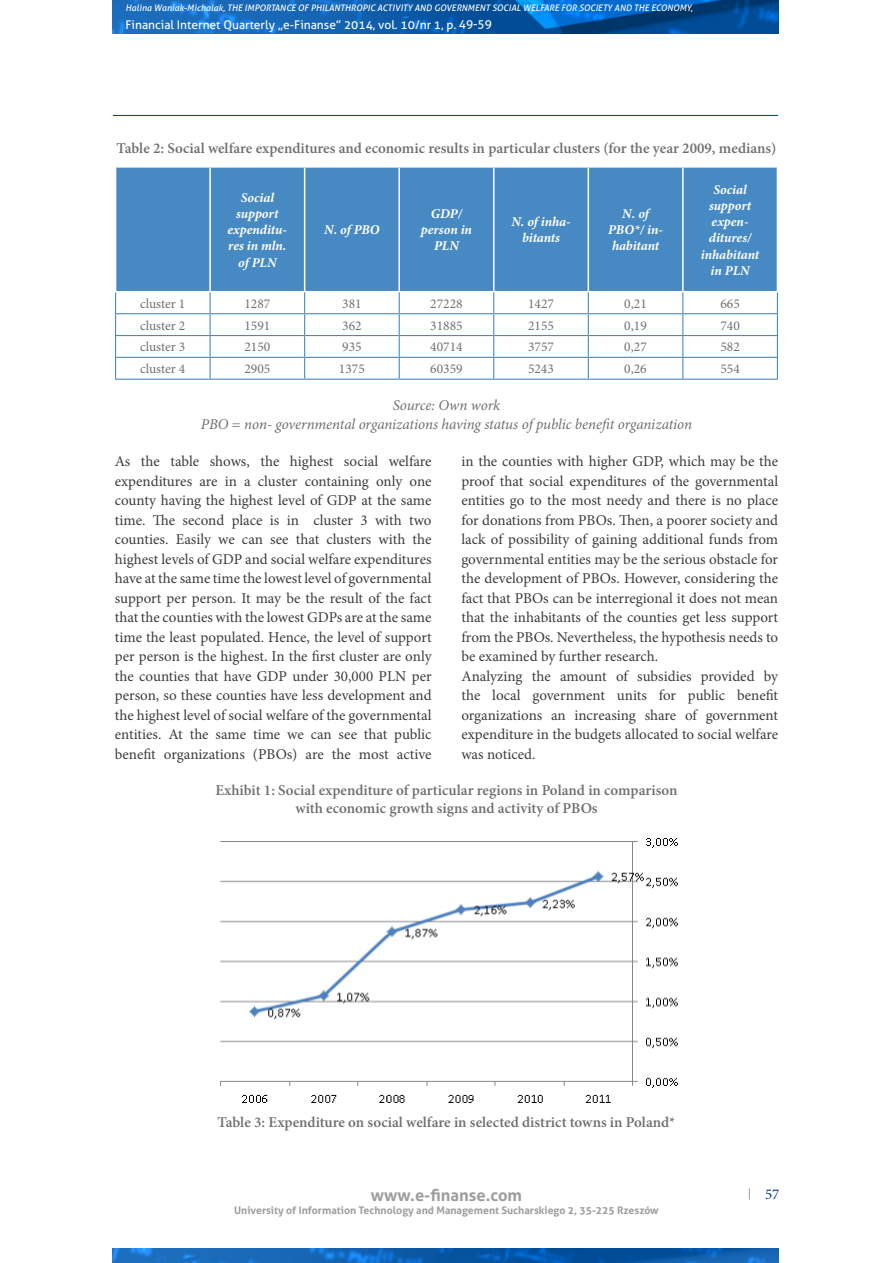
<style>
.page{position:relative;width:893px;height:1263px;background:#fff}
.page>*{position:absolute;margin:0;border:0;box-sizing:border-box;transform-origin:0 0}
.t1{font:700 16.5px "Aller";color:#9d9d9c}
.t2{font:15px/19.5px "Minion Pro";color:#3c3c3b;text-align:justify}
.t3{font:600 15px/18px "Minion Pro";color:#706f6f;text-align:center}
.t4{font:italic 15px/18px "Minion Pro";letter-spacing:-.01em;color:#706f6f;text-align:center}
.t5{font:15px "Minion Pro";color:#003c77}
.t6{font:italic 700 13.5px/16.2px "Minion Pro";letter-spacing:-.005em;color:#fff;text-align:center}
.t7{font:13.5px "Minion Pro";color:#706f6f}
.t8{font:12px "Aller";color:#fff}
.t9{font:700 10.5px "Aller";color:#9d9d9c}
.t10{font:italic 9px "Aller";color:#fff}
</style>
<div class="page">
<img style="left:113px;top:0;width:665px;height:33px">
<img style="left:113px;top:1248px;width:665px;height:15px">
<hr style="left:113px;top:115px;width:665px;height:1px;background:#003c77">
<div style="left:116px;top:168px;width:661px;height:123px;background:#478ac3"></div>
<hr style="left:209px;top:168px;width:2px;height:123px;background:#fff">
<hr style="left:304px;top:168px;width:1px;height:123px;background:#fff">
<hr style="left:398px;top:168px;width:2px;height:123px;background:#fff">
<hr style="left:493px;top:168px;width:1px;height:123px;background:#fff">
<hr style="left:588px;top:168px;width:1px;height:123px;background:#fff">
<hr style="left:682px;top:168px;width:2px;height:123px;background:#fff">
<hr style="left:115px;top:313px;width:95px;height:1px;background:#478ac3">
<hr style="left:210px;top:313px;width:95px;height:1px;background:#478ac3">
<hr style="left:305px;top:313px;width:94px;height:1px;background:#478ac3">
<hr style="left:399px;top:313px;width:95px;height:1px;background:#478ac3">
<hr style="left:494px;top:313px;width:94px;height:1px;background:#478ac3">
<hr style="left:588px;top:313px;width:95px;height:1px;background:#478ac3">
<hr style="left:683px;top:313px;width:95px;height:1px;background:#478ac3">
<hr style="left:115px;top:335px;width:95px;height:1px;background:#478ac3">
<hr style="left:210px;top:335px;width:95px;height:1px;background:#478ac3">
<hr style="left:305px;top:335px;width:94px;height:1px;background:#478ac3">
<hr style="left:399px;top:335px;width:95px;height:1px;background:#478ac3">
<hr style="left:494px;top:335px;width:94px;height:1px;background:#478ac3">
<hr style="left:588px;top:335px;width:95px;height:1px;background:#478ac3">
<hr style="left:683px;top:335px;width:95px;height:1px;background:#478ac3">
<hr style="left:115px;top:357px;width:95px;height:1px;background:#478ac3">
<svg style="left:115px;top:292px;width:1px;height:87px"></svg>
<hr style="left:210px;top:357px;width:95px;height:1px;background:#478ac3">
<svg style="left:210px;top:292px;width:1px;height:87px"></svg>
<hr style="left:305px;top:357px;width:94px;height:1px;background:#478ac3">
<svg style="left:304px;top:292px;width:1px;height:87px"></svg>
<hr style="left:399px;top:357px;width:95px;height:1px;background:#478ac3">
<svg style="left:399px;top:292px;width:1px;height:87px"></svg>
<hr style="left:494px;top:357px;width:94px;height:1px;background:#478ac3">
<svg style="left:493px;top:292px;width:1px;height:87px"></svg>
<hr style="left:588px;top:357px;width:95px;height:1px;background:#478ac3">
<svg style="left:588px;top:292px;width:1px;height:87px"></svg>
<hr style="left:683px;top:357px;width:95px;height:1px;background:#478ac3">
<svg style="left:682px;top:292px;width:1px;height:87px"></svg>
<svg style="left:777px;top:292px;width:1px;height:87px"></svg>
<hr style="left:115px;top:379px;width:95px;height:1px;background:#478ac3">
<hr style="left:210px;top:379px;width:95px;height:1px;background:#478ac3">
<hr style="left:305px;top:379px;width:94px;height:1px;background:#478ac3">
<hr style="left:399px;top:379px;width:95px;height:1px;background:#478ac3">
<hr style="left:494px;top:379px;width:94px;height:1px;background:#478ac3">
<hr style="left:588px;top:379px;width:95px;height:1px;background:#478ac3">
<hr style="left:683px;top:379px;width:95px;height:1px;background:#478ac3">
<img style="left:220px;top:838px;width:458px;height:265px">
<p class="t10" style="left:126px;top:2px;width:569px">Halina Waniak-Michalak, THE IMPORTANCE OF PHILANTHROPIC ACTIVITY AND GOVERNMENT SOCIAL WELFARE FOR SOCIETY AND THE ECONOMY,</p>
<p class="t8" style="left:126px;top:17px;width:368px">Financial Internet Quarterly „e-Finanse” 2014, vol. 10/nr 1, p. 49-59</p>
<p class="t3" style="left:117px;top:139px;width:661px">Table 2: Social welfare expenditures and economic results in particular clusters (for the year 2009, medians)</p>
<p class="t6" style="left:228px;top:189px;width:61px">Social support expenditu&shy;res in mln. of PLN</p>
<p class="t6" style="left:701px;top:181px;width:60px">Social support expen&shy;ditures/ inhabitant in PLN</p>
<p class="t6" style="left:421px;top:205px;width:53px">GDP/ person in<br>PLN</p>
<p class="t6" style="left:511px;top:213px;width:61px">N. of inha&shy;bitants</p>
<p class="t6" style="left:608px;top:205px;width:56px">N. of<br>PBO*/ in&shy;habitant</p>
<p class="t6" style="left:324px;top:222px;width:57px">N. of PBO</p>
<p class="t7" style="left:140px;top:294px;width:47px">cluster 1</p>
<p class="t7" style="left:244px;top:294px;width:27px">1287</p>
<p class="t7" style="left:342px;top:294px;width:21px">381</p>
<p class="t7" style="left:430px;top:294px;width:34px">27228</p>
<p class="t7" style="left:528px;top:294px;width:27px">1427</p>
<p class="t7" style="left:624px;top:294px;width:24px">0,21</p>
<p class="t7" style="left:720px;top:294px;width:21px">665</p>
<p class="t7" style="left:140px;top:316px;width:47px">cluster 2</p>
<p class="t7" style="left:244px;top:316px;width:27px">1591</p>
<p class="t7" style="left:342px;top:316px;width:21px">362</p>
<p class="t7" style="left:430px;top:316px;width:34px">31885</p>
<p class="t7" style="left:528px;top:316px;width:27px">2155</p>
<p class="t7" style="left:624px;top:316px;width:24px">0,19</p>
<p class="t7" style="left:720px;top:316px;width:21px">740</p>
<p class="t7" style="left:140px;top:338px;width:47px">cluster 3</p>
<p class="t7" style="left:244px;top:338px;width:27px">2150</p>
<p class="t7" style="left:342px;top:338px;width:21px">935</p>
<p class="t7" style="left:430px;top:338px;width:34px">40714</p>
<p class="t7" style="left:528px;top:338px;width:27px">3757</p>
<p class="t7" style="left:624px;top:338px;width:24px">0,27</p>
<p class="t7" style="left:720px;top:338px;width:21px">582</p>
<p class="t7" style="left:140px;top:360px;width:47px">cluster 4</p>
<p class="t7" style="left:244px;top:360px;width:27px">2905</p>
<p class="t7" style="left:339px;top:360px;width:27px">1375</p>
<p class="t7" style="left:430px;top:360px;width:34px">60359</p>
<p class="t7" style="left:528px;top:360px;width:27px">5243</p>
<p class="t7" style="left:624px;top:360px;width:24px">0,26</p>
<p class="t7" style="left:720px;top:360px;width:21px">554</p>
<p class="t4" style="left:201px;top:397px;width:493px">Source: Own work<br>PBO = non- governmental organizations having status of public benefit organization</p>
<p class="t2" style="left:115px;top:451px;width:318px">As the table shows, the highest social welfare expenditures are in a cluster containing only one county having the highest level of GDP at the same time. The second place is in cluster 3 with two counties. Easily we can see that clusters with the highest levels of GDP and social welfare expenditures have at the same time the lowest level of governmental support per person. It may be the result of the fact that the counties with the lowest GDPs are at the same time the least populated. Hence, the level of support per person is the highest. In the first cluster are only the counties that have GDP under 30,000 PLN per person, so these counties have less development and the highest level of social welfare of the governmental entities. At the same time we can see that public benefit organizations (PBOs) are the most active</p>
<p class="t2" style="left:461px;top:451px;width:318px;text-align:left">in the counties with higher GDP, which may be the proof that social expenditures of the governmental entities go to the most needy and there is no place for donations from PBOs. Then, a poorer society and lack of possibility of gaining additional funds from governmental entities may be the serious obstacle for the development of PBOs. However, considering the fact that PBOs can be interregional it does not mean that the inhabitants of the counties get less support from the PBOs. Nevertheless, the hypothesis needs to be examined by further research.<br>Analyzing the amount of subsidies provided by the local government units for public benefit organizations an increasing share of government expenditure in the budgets allocated to social welfare was noticed.</p>
<p class="t3" style="left:215px;top:781px;width:463px">Exhibit 1: Social expenditure of particular regions in Poland in comparison with economic growth signs and activity of PBOs</p>
<p class="t3" style="left:218px;top:1113px;width:459px">Table 3: Expenditure on social welfare in selected district towns in Poland*</p>
<p class="t1" style="left:371px;top:1184px;width:153px">www.e-finanse.com</p>
<p class="t9" style="left:234px;top:1204px;width:426px">University of Information Technology and Management Sucharskiego 2, 35-225 Rzeszów</p>
<p class="t5" style="left:765px;top:1184px;width:16px">57</p>
</div>
